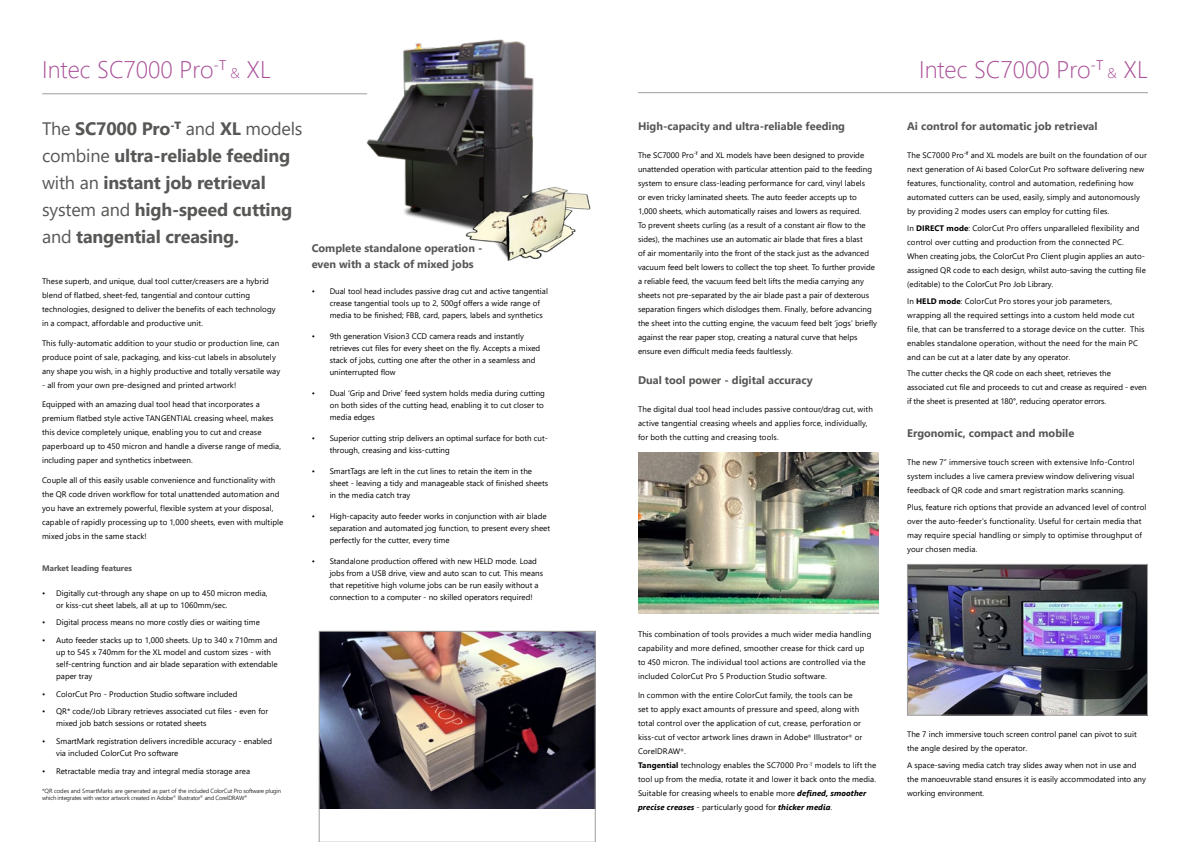
<style>
.page{position:relative;width:1191px;height:842px;background:#fff}
.page>*{position:absolute;margin:0;border:0;box-sizing:border-box;transform-origin:0 0}
.t1{font:300 24px "Segoe UI";color:#a84d97}
.t2{font:700 18px/27px "Segoe UI";letter-spacing:-.01em;color:#575756}
.t3{font:700 11px/16px "Segoe UI";color:#575756}
.t4{font:8px/14px "Segoe UI";color:#000}
.t5{font:700 8px "Segoe UI";color:#575756}
.t6{font:300 6px/7px "Segoe UI";letter-spacing:-.025em;color:#000}
.s1{font-size:14px}
.s2{font-weight:400}
.s3{font-weight:700}
.s4{font-weight:700;font-style:italic}
</style>
<div class="page">
<hr style="left:638px;top:92px;width:510px;height:1px;background:#9d9d9c">
<hr style="left:42px;top:94px;width:325px;height:1px;background:#9d9d9c">
<img style="left:321px;top:633px;width:272px;height:175px">
<div style="left:319px;top:631px;width:276px;height:211px;border:1px solid #9d9d9c"></div>
<img style="left:638px;top:452px;width:241px;height:162px">
<img style="left:909px;top:566px;width:236px;height:147px">
<div style="left:907px;top:564px;width:240px;height:151px;border:1px solid #9d9d9c"></div>
<img style="left:361px;top:39px;width:173px;height:188px">
<img style="left:460px;top:158px;width:131px;height:103px">
<h1 class="t1" style="left:42px;top:47px;width:230px">Intec SC7000 Pro<sup>-T</sup> <span class="s1">&amp;</span> XL</h1>
<h1 class="t1" style="left:919px;top:47px;width:230px">Intec SC7000 Pro<sup>-T</sup> <span class="s1">&amp;</span> XL</h1>
<h2 class="t2" style="left:42px;top:114px;width:262px"><span class="s2">The</span> SC7000 Pro<sup>-T</sup> <span class="s2">and</span> XL <span class="s2">models combine</span> ultra-reliable feeding <span class="s2">with an</span> instant job retrieval <span class="s2">system and</span> high-speed cutting <span class="s2">and</span> tangential creasing.</h2>
<p class="t4" style="left:42px;top:273px;width:235px">These superb, and unique, dual tool cutter/creasers are a hybrid blend of flatbed, sheet-fed, tangential and contour cutting technologies, designed to deliver the benefits of each technology in a compact, affordable and productive unit.</p>
<p class="t4" style="left:42px;top:335px;width:240px">This fully-automatic addition to your studio or production line, can produce point of sale, packaging, and kiss-cut labels in absolutely any shape you wish, in a highly productive and totally versatile way</p>
<p class="t4" style="left:42px;top:377px;width:196px">- all from your own pre-designed and printed artwork!</p>
<p class="t4" style="left:42px;top:397px;width:240px">Equipped with an amazing dual tool head that incorporates a premium flatbed style active TANGENTIAL creasing wheel, makes this device completely unique, enabling you to cut and crease paperboard up to 450 micron and handle a diverse range of media, including paper and synthetics inbetween.</p>
<p class="t4" style="left:42px;top:472px;width:243px">Couple all of this easily usable convenience and functionality with the QR code driven workflow for total unattended automation and you have an extremely powerful, flexible system at your disposal, capable of rapidly processing up to 1,000 sheets, even with multiple mixed jobs in the same stack!</p>
<p class="t5" style="left:42px;top:560px;width:91px">Market leading features</p>
<p class="t4" style="left:56px;top:586px;width:213px;line-height:12px;text-indent:-14px">• Digitally cut-through any shape on up to 450 micron media, or kiss-cut sheet labels, all at up to 1060mm/sec.</p>
<p class="t4" style="left:42px;top:615px;width:219px">• Digital process means no more costly dies or waiting time</p>
<p class="t4" style="left:56px;top:633px;width:223px;line-height:12px;text-indent:-14px">• Auto feeder stacks up to 1,000 sheets. Up to 340 x 710mm and up to 545 x 740mm for the XL model and custom sizes - with self-centring function and air blade separation with extendable paper tray</p>
<p class="t4" style="left:42px;top:686px;width:197px">• ColorCut Pro - Production Studio software included</p>
<p class="t4" style="left:56px;top:705px;width:214px;line-height:12px;text-indent:-14px">• QR* code/Job Library retrieves associated cut files - even for mixed job batch sessions or rotated sheets</p>
<p class="t4" style="left:56px;top:734px;width:217px;line-height:12px;text-indent:-14px">• SmartMark registration delivers incredible accuracy - enabled via included ColorCut Pro software</p>
<p class="t4" style="left:42px;top:763px;width:209px">• Retractable media tray and integral media storage area</p>
<p class="t6" style="left:42px;top:787px;width:240px">*QR codes and SmartMarks are generated as part of the included ColorCut Pro software plugin which integrates with vector artwork created in Adobe<sup>®</sup> Illustrator<sup>®</sup> and CorelDRAW<sup>®</sup></p>
<h3 class="t3" style="left:312px;top:239px;width:172px">Complete standalone operation - even with a stack of mixed jobs</h3>
<p class="t4" style="left:330px;top:285px;width:220px;line-height:12px;text-indent:-18px">• Dual tool head includes passive drag cut and active tangential crease tangential tools up to 2, 500gf offers a wide range of media to be finished; FBB, card, papers, labels and synthetics</p>
<p class="t4" style="left:330px;top:330px;width:212px;line-height:12px;text-indent:-18px">• 9th generation Vision3 CCD camera reads and instantly retrieves cut files for every sheet on the fly. Accepts a mixed stack of jobs, cutting one after the other in a seamless and uninterrupted flow</p>
<p class="t4" style="left:330px;top:387px;width:217px;line-height:12px;text-indent:-18px">• Dual ‘Grip and Drive’ feed system holds media during cutting on both sides of the cutting head, enabling it to cut closer to media edges</p>
<p class="t4" style="left:330px;top:432px;width:220px;line-height:12px;text-indent:-18px">• Superior cutting strip delivers an optimal surface for both cut&shy;through, creasing and kiss-cutting</p>
<p class="t4" style="left:330px;top:465px;width:220px;line-height:12px;text-indent:-18px">• SmartTags are left in the cut lines to retain the item in the sheet - leaving a tidy and manageable stack of finished sheets in the media catch tray</p>
<p class="t4" style="left:330px;top:510px;width:222px;line-height:12px;text-indent:-18px">• High-capacity auto feeder works in conjunction with air blade separation and automated jog function, to present every sheet perfectly for the cutter, every time</p>
<p class="t4" style="left:330px;top:555px;width:215px;line-height:12px;text-indent:-18px">• Standalone production offered with new HELD mode. Load jobs from a USB drive, view and auto scan to cut. This means that repetitive high volume jobs can be run easily without a connection to a computer - no skilled operators required!</p>
<h3 class="t3" style="left:638px;top:117px;width:209px">High-capacity and ultra-reliable feeding</h3>
<p class="t4" style="left:638px;top:147px;width:240px">The SC7000 Pro<sup>-T</sup> and XL models have been designed to provide unattended operation with particular attention paid to the feeding system to ensure class-leading performance for card, vinyl labels<br>or even tricky laminated sheets. The auto feeder accepts up to 1,000 sheets, which automatically raises and lowers as required.<br>To prevent sheets curling (as a result of a constant air flow to the sides), the machines use an automatic air blade that fires a blast<br>of air momentarily into the front of the stack just as the advanced vacuum feed belt lowers to collect the top sheet. To further provide a reliable feed, the vacuum feed belt lifts the media carrying any sheets not pre-separated by the air blade past a pair of dexterous separation fingers which dislodges them. Finally, before advancing the sheet into the cutting engine, the vacuum feed belt ‘jogs’ briefly against the rear paper stop, creating a natural curve that helps ensure even difficult media feeds faultlessly.</p>
<h3 class="t3" style="left:638px;top:371px;width:176px">Dual tool power - digital accuracy</h3>
<p class="t4" style="left:638px;top:401px;width:236px">The digital dual tool head includes passive contour/drag cut, with active tangential creasing wheels and applies force, individually, for both the cutting and creasing tools.</p>
<h3 class="t3" style="left:907px;top:117px;width:192px">Ai control for automatic job retrieval</h3>
<p class="t4" style="left:907px;top:147px;width:241px">The SC7000 Pro<sup>-T</sup> and XL models are built on the foundation of our next generation of Ai based ColorCut Pro software delivering new features, functionality, control and automation, redefining how automated cutters can be used, easily, simply and autonomously by providing 2 modes users can employ for cutting files.</p>
<p class="t4" style="left:907px;top:220px;width:240px">In <span class="s3">DIRECT mode</span>: ColorCut Pro offers unparalleled flexibility and control over cutting and production from the connected PC.<br>When creating jobs, the ColorCut Pro Client plugin applies an auto&shy;assigned QR code to each design, whilst auto-saving the cutting file (editable) to the ColorCut Pro Job Library.</p>
<p class="t4" style="left:907px;top:293px;width:239px">In <span class="s3">HELD mode</span>: ColorCut Pro stores your job parameters, wrapping all the required settings into a custom held mode cut file, that can be transferred to a storage device on the cutter. This enables standalone operation, without the need for the main PC and can be cut at a later date by any operator.</p>
<p class="t4" style="left:907px;top:366px;width:241px">The cutter checks the QR code on each sheet, retrieves the associated cut file and proceeds to cut and crease as required - even if the sheet is presented at 180°, reducing operator errors.</p>
<h3 class="t3" style="left:907px;top:424px;width:169px">Ergonomic, compact and mobile</h3>
<p class="t4" style="left:907px;top:455px;width:229px;text-align:justify">The new 7” immersive touch screen with extensive Info-Control system includes a live camera preview window delivering visual feedback of QR code and smart registration marks scanning.</p>
<p class="t4" style="left:907px;top:500px;width:241px">Plus, feature rich options that provide an advanced level of control over the auto-feeder’s functionality. Useful for certain media that may require special handling or simply to optimise throughput of your chosen media.</p>
<p class="t4" style="left:638px;top:626px;width:235px">This combination of tools provides a much wider media handling capability and more defined, smoother crease for thick card up to 450 micron. The individual tool actions are controlled via the included ColorCut Pro 5 Production Studio software.</p>
<p class="t4" style="left:638px;top:688px;width:240px">In common with the entire ColorCut family, the tools can be<br>set to apply exact amounts of pressure and speed, along with total control over the application of cut, crease, perforation or kiss-cut of vector artwork lines drawn in Adobe<sup>®</sup> Illustrator<sup>®</sup> or CorelDRAW<sup>®</sup>.<br><span class="s3">Tangential</span> technology enables the SC7000 Pro<sup>-T</sup> models to lift the tool up from the media, rotate it and lower it back onto the media.<br>Suitable for creasing wheels to enable more <span class="s4">defined, smoother precise creases</span> - particularly good for <span class="s4">thicker media</span>.</p>
<p class="t4" style="left:907px;top:727px;width:231px">The 7 inch immersive touch screen control panel can pivot to suit the angle desired by the operator.</p>
<p class="t4" style="left:907px;top:758px;width:240px">A space-saving media catch tray slides away when not in use and the manoeuvrable stand ensures it is easily accommodated into any working environment.</p>
</div>
